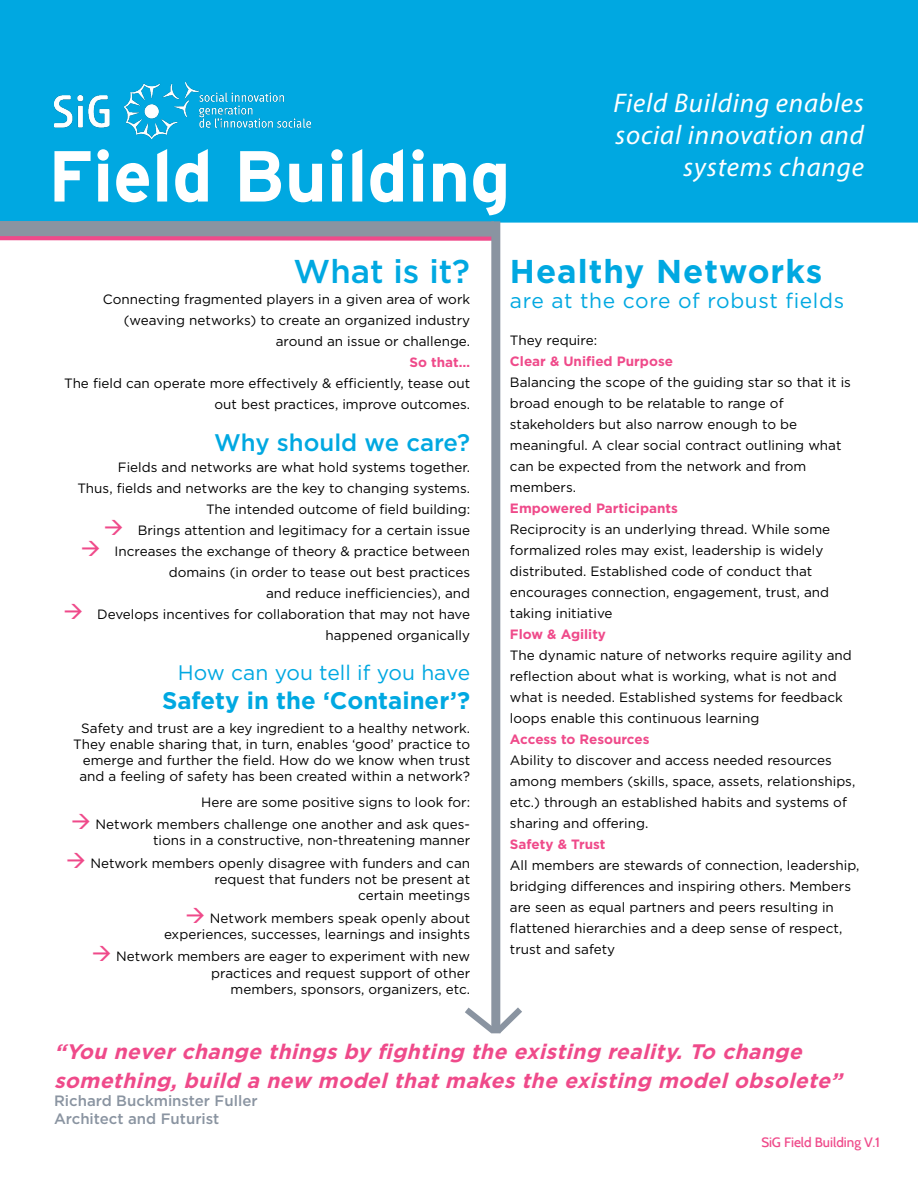
<style>
.page{position:relative;width:918px;height:1188px;background:#fff}
.page>*{position:absolute;margin:0;border:0;box-sizing:border-box;transform-origin:0 0}
.t1{font:700 72px "Interstate";color:#fff}
.t2{font:700 33px "Gotham";letter-spacing:.03em;color:#00a8e1}
.t3{font:500 33px "Gotham";color:#00a8e1}
.t4{font:italic 27px/32.4px "Myriad Pro";letter-spacing:.03em;color:#fff;text-align:right}
.t5{font:700 24px "Gotham";color:#00a8e1}
.t6{font:500 24px "Gotham";color:#00a8e1}
.t7{font:italic 700 21px/28.8px "Gotham";color:#ef4a8a}
.t8{font:21px "Gotham";letter-spacing:.03em;color:#00a8e1}
.t9{font:21px "Gotham";letter-spacing:.01em;color:#00a8e1}
.t10{font:500 15px/18px "Gotham";color:#8a94a1}
.t11{font:13.5px/21px "Gotham";color:#000;text-align:right}
.t12{font:700 13.5px "Gotham";color:#ef4a8a}
.t13{font:500 13.5px "Cabin";color:#ef4a8a}
.s1{color:#ef4a8a}
</style>
<div class="page">
<div style="left:0;top:0;width:918px;height:223px;background:#00a8e1"></div>
<img style="left:54px;top:82px;width:256px;height:57px">
<svg style="left:0;top:214px;width:509px;height:30px"></svg>
<svg style="left:465px;top:1001px;width:57px;height:33px"></svg>
<div style="left:491px;top:221px;width:9px;height:812px;background:#8a94a1;border:4px solid #8a94a1"></div>
<h1 class="t1" style="left:48px;top:136px;width:464px">Field Building</h1>
<h3 class="t4" style="left:613px;top:86px;width:252px">Field Building enables social innovation and systems change</h3>
<h2 class="t3" style="left:294px;top:253px;width:178px">What is it?</h2>
<p class="t11" style="left:103px;top:288px;width:369px">Connecting fragmented players in a given area of work (weaving networks) to create an organized industry around an issue or challenge.</p>
<p class="t12" style="left:410px;top:354px;width:62px">So that…</p>
<p class="t11" style="left:64px;top:372px;width:408px">The field can operate more effectively &amp; efficiently, tease out out best practices, improve outcomes.</p>
<h3 class="t6" style="left:214px;top:429px;width:258px">Why should we care?</h3>
<p class="t11" style="left:77px;top:456px;width:394px">Fields and networks are what hold systems together.<br>Thus, fields and networks are the key to changing systems.<br>The intended outcome of field building:</p>
<p class="t11" style="left:104px;top:519px;width:368px"><span class="s1">→</span> Brings attention and legitimacy for a certain issue</p>
<p class="t11" style="left:81px;top:540px;width:391px"><span class="s1">→</span> Increases the exchange of theory &amp; practice between domains (in order to tease out best practices<br>and reduce inefficiencies), and</p>
<p class="t11" style="left:63px;top:603px;width:408px"><span class="s1">→</span> Develops incentives for collaboration that may not have happened organically</p>
<h3 class="t9" style="left:178px;top:661px;width:294px">How can you tell if you have</h3>
<h3 class="t5" style="left:162px;top:687px;width:310px">Safety in the ‘Container’?</h3>
<p class="t11" style="left:73px;top:720px;width:398px;line-height:16.2px">Safety and trust are a key ingredient to a healthy network.<br>They enable sharing that, in turn, enables ‘good’ practice to emerge and further the field. How do we know when trust and a feeling of safety has been created within a network?</p>
<p class="t11" style="left:201px;top:791px;width:270px">Here are some positive signs to look for:</p>
<p class="t11" style="left:71px;top:816px;width:401px;line-height:16.2px"><span class="s1">→</span> Network members challenge one another and ask ques&shy;tions in a constructive, non-threatening manner</p>
<p class="t11" style="left:66px;top:855px;width:406px;line-height:16.2px"><span class="s1">→</span> Network members openly disagree with funders and can request that funders not be present at<br>certain meetings</p>
<p class="t11" style="left:164px;top:910px;width:308px;line-height:16.2px"><span class="s1">→</span> Network members speak openly about experiences, successes, learnings and insights</p>
<p class="t11" style="left:91px;top:948px;width:380px;line-height:16.2px"><span class="s1">→</span> Network members are eager to experiment with new practices and request support of other<br>members, sponsors, organizers, etc.</p>
<h2 class="t2" style="left:510px;top:252px;width:314px">Healthy Networks</h2>
<h3 class="t8" style="left:510px;top:289px;width:336px">are at the core of robust fields</h3>
<p class="t11" style="left:510px;top:330px;width:89px">They require:</p>
<p class="t12" style="left:510px;top:354px;width:165px">Clear &amp; Unified Purpose</p>
<p class="t11" style="left:510px;top:372px;width:343px;text-align:left">Balancing the scope of the guiding star so that it is broad enough to be relatable to range of stakeholders but also narrow enough to be meaningful. A clear social contract outlining what can be expected from the network and from members.</p>
<p class="t12" style="left:510px;top:501px;width:169px">Empowered Participants</p>
<p class="t11" style="left:510px;top:519px;width:322px;text-align:left">Reciprocity is an underlying thread. While some formalized roles may exist, leadership is widely distributed. Established code of conduct that encourages connection, engagement, trust, and taking initiative</p>
<p class="t12" style="left:510px;top:627px;width:98px">Flow &amp; Agility</p>
<p class="t11" style="left:510px;top:645px;width:343px;text-align:left">The dynamic nature of networks require agility and reflection about what is working, what is not and what is needed. Established systems for feedback loops enable this continuous learning</p>
<p class="t12" style="left:510px;top:732px;width:141px">Access to Resources</p>
<p class="t11" style="left:510px;top:750px;width:347px;text-align:left">Ability to discover and access needed resources among members (skills, space, assets, relationships, etc.) through an established habits and systems of sharing and offering.</p>
<p class="t12" style="left:510px;top:837px;width:97px">Safety &amp; Trust</p>
<p class="t11" style="left:510px;top:855px;width:351px;text-align:left">All members are stewards of connection, leadership, bridging differences and inspiring others. Members are seen as equal partners and peers resulting in flattened hierarchies and a deep sense of respect, trust and safety</p>
<h3 class="t7" style="left:54px;top:1037px;width:795px">“You never change things by fighting the existing reality. To change something, build a new model that makes the existing model obsolete”</h3>
<p class="t10" style="left:54px;top:1091px;width:205px">Richard Buckminster Fuller<br>Architect and Futurist</p>
<p class="t13" style="left:761px;top:1134px;width:120px">SiG Field Building V.1</p>
</div>
